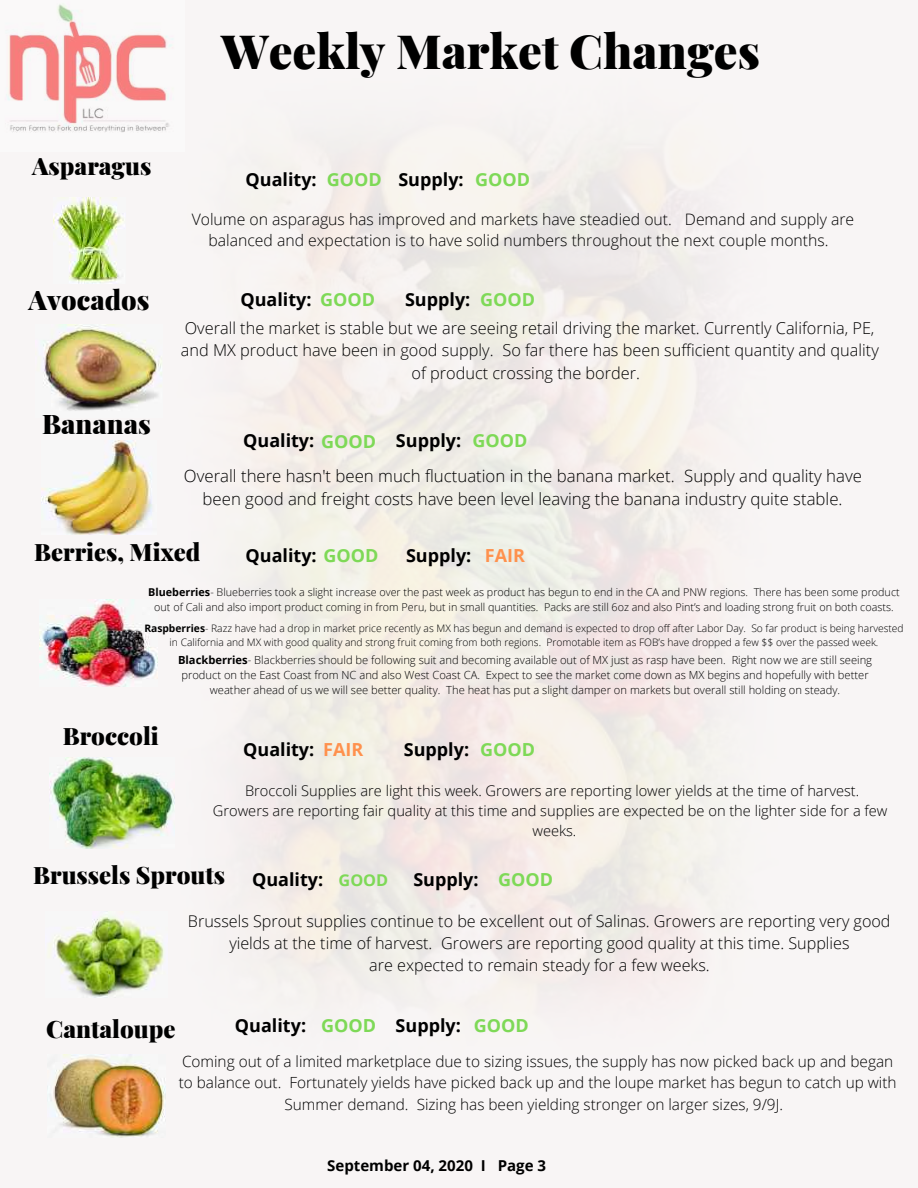
<style>
.page{position:relative;width:918px;height:1188px;background:#f8f5f5}
.page>*{position:absolute;margin:0;border:0;box-sizing:border-box;transform-origin:0 0}
.t1{font:900 47.25px "Playfair Display";color:#000}
.t2{font:900 27px "Playfair Display";color:#000}
.t3{font:900 24px "Playfair Display";color:#000}
.t4{font:700 18px "Open Sans";color:#000}
.t5{font:700 18px "Open Sans";color:#7ed957}
.t6{font:700 18px "Open Sans";color:#ff914d}
.t7{font:300 16.8px/23.1px "Open Sans";color:#000;text-align:center}
.t8{font:300 16.35px/22.5px "Open Sans";color:#000;text-align:center}
.t9{font:700 16.35px "Open Sans";color:#7ed957}
.t10{font:300 16.2px/22.2px "Open Sans";color:#000;text-align:center}
.t11{font:300 15.75px/21.8px "Open Sans";color:#000;text-align:center}
.t12{font:300 15.3px/21.1px "Open Sans";color:#000;text-align:center}
.t13{font:700 15px "Open Sans";color:#000}
.t14{font:300 14.7px/20.1px "Open Sans";color:#000;text-align:center}
.t15{font:300 11.25px/15.3px "Open Sans";color:#000;text-align:center}
.t16{font:300 10.8px/14.9px "Open Sans";color:#000;text-align:center}
.t17{font:300 10.2px/14.1px "Open Sans";color:#000;text-align:center}
.s1{color:#7ed957}
.s2{font-weight:700}
</style>
<div class="page">
<img style="left:75px;top:152px;width:630px;height:936px">
<img style="left:43px;top:324px;width:120px;height:94px">
<img style="left:53px;top:198px;width:72px;height:85px">
<img style="left:8px;top:4px;width:163px;height:128px">
<img style="left:42px;top:441px;width:115px;height:93px">
<img style="left:40px;top:600px;width:118px;height:86px">
<img style="left:50px;top:757px;width:125px;height:91px">
<img style="left:54px;top:911px;width:114px;height:87px">
<img style="left:47px;top:1054px;width:118px;height:84px">
<h1 class="t1" style="left:221px;top:18px;width:540px">Weekly Market Changes</h1>
<h3 class="t3" style="left:32px;top:149px;width:121px">Asparagus</h3>
<h2 class="t2" style="left:29px;top:280px;width:122px">Avocados</h2>
<h3 class="t4" style="left:246px;top:167px;width:73px">Quality:</h3>
<h3 class="t4" style="left:398px;top:167px;width:67px">Supply:</h3>
<h3 class="t5" style="left:327px;top:167px;width:56px">GOOD</h3>
<h3 class="t5" style="left:475px;top:167px;width:56px">GOOD</h3>
<h3 class="t11" style="left:192px;top:208px;width:664px">Volume on asparagus has improved and markets have steadied out. Demand and supply are balanced and expectation is to have solid numbers throughout the next couple months.</h3>
<h3 class="t4" style="left:240px;top:286px;width:136px">Quality: <span class="s1">GOOD</span></h3>
<h3 class="t4" style="left:405px;top:286px;width:67px">Supply:</h3>
<h3 class="t5" style="left:480px;top:286px;width:56px">GOOD</h3>
<h3 class="t8" style="left:181px;top:316px;width:699px">Overall the market is stable but we are seeing retail driving the market. Currently California, PE, and MX product have been in good supply. So far there has been sufficient quantity and quality of product crossing the border.</h3>
<h2 class="t2" style="left:42px;top:405px;width:110px">Bananas</h2>
<h3 class="t4" style="left:243px;top:428px;width:286px">Quality: <span class="s1">GOOD</span> Supply: <span class="s1">GOOD</span></h3>
<h3 class="t7" style="left:184px;top:464px;width:680px">Overall there hasn't been much fluctuation in the banana market. Supply and quality have been good and freight costs have been level leaving the banana industry quite stable.</h3>
<h3 class="t3" style="left:34px;top:535px;width:168px">Berries, Mixed</h3>
<h3 class="t4" style="left:246px;top:542px;width:134px">Quality: <span class="s1">GOOD</span></h3>
<h3 class="t4" style="left:406px;top:542px;width:67px">Supply:</h3>
<h3 class="t6" style="left:485px;top:542px;width:42px">FAIR</h3>
<p class="t16" style="left:148px;top:585px;width:753px"><span class="s2">Blueberries</span>- Blueberries took a slight increase over the past week as product has begun to end in the CA and PNW regions. There has been some product out of Cali and also import product coming in from Peru, but in small quantities. Packs are still 6oz and also Pint’s and loading strong fruit on both coasts.</p>
<p class="t17" style="left:144px;top:621px;width:761px"><span class="s2">Raspberries</span>- Razz have had a drop in market price recently as MX has begun and demand is expected to drop off after Labor Day. So far product is being harvested in California and MX with good quality and strong fruit coming from both regions. Promotable item as FOB’s have dropped a few $$ over the passed week.</p>
<p class="t15" style="left:178px;top:652px;width:696px"><span class="s2">Blackberries</span>- Blackberries should be following suit and becoming available out of MX just as rasp have been. Right now we are still seeing product on the East Coast from NC and also West Coast CA. Expect to see the market come down as MX begins and hopefully with better weather ahead of us we will see better quality. The heat has put a slight damper on markets but overall still holding on steady.</p>
<h3 class="t3" style="left:63px;top:719px;width:98px">Broccoli</h3>
<h3 class="t4" style="left:243px;top:737px;width:73px">Quality:</h3>
<h3 class="t4" style="left:404px;top:737px;width:67px">Supply:</h3>
<h3 class="t6" style="left:323px;top:737px;width:42px">FAIR</h3>
<h3 class="t5" style="left:480px;top:737px;width:56px">GOOD</h3>
<h3 class="t14" style="left:213px;top:780px;width:676px">Broccoli Supplies are light this week. Growers are reporting lower yields at the time of harvest.<br>Growers are reporting fair quality at this time and supplies are expected be on the lighter side for a few weeks.</h3>
<h3 class="t3" style="left:33px;top:858px;width:194px">Brussels Sprouts</h3>
<h3 class="t10" style="left:188px;top:909px;width:704px">Brussels Sprout supplies continue to be excellent out of Salinas. Growers are reporting very good yields at the time of harvest. Growers are reporting good quality at this time. Supplies<br>are expected to remain steady for a few weeks.</h3>
<h3 class="t4" style="left:252px;top:867px;width:73px">Quality:</h3>
<h3 class="t4" style="left:413px;top:867px;width:67px">Supply:</h3>
<h3 class="t5" style="left:498px;top:867px;width:56px">GOOD</h3>
<h3 class="t9" style="left:339px;top:868px;width:51px">GOOD</h3>
<h3 class="t3" style="left:46px;top:1012px;width:131px">Cantaloupe</h3>
<h3 class="t4" style="left:235px;top:1013px;width:73px">Quality:</h3>
<h3 class="t4" style="left:396px;top:1013px;width:67px">Supply:</h3>
<h3 class="t5" style="left:321px;top:1013px;width:56px">GOOD</h3>
<h3 class="t5" style="left:474px;top:1013px;width:56px">GOOD</h3>
<p class="t12" style="left:179px;top:1051px;width:719px">Coming out of a limited marketplace due to sizing issues, the supply has now picked back up and began to balance out. Fortunately yields have picked back up and the loupe market has begun to catch up with<br>Summer demand. Sizing has been yielding stronger on larger sizes, 9/9J.</p>
<h3 class="t13" style="left:327px;top:1155px;width:220px">September 04, 2020 I Page 3</h3>
</div>
